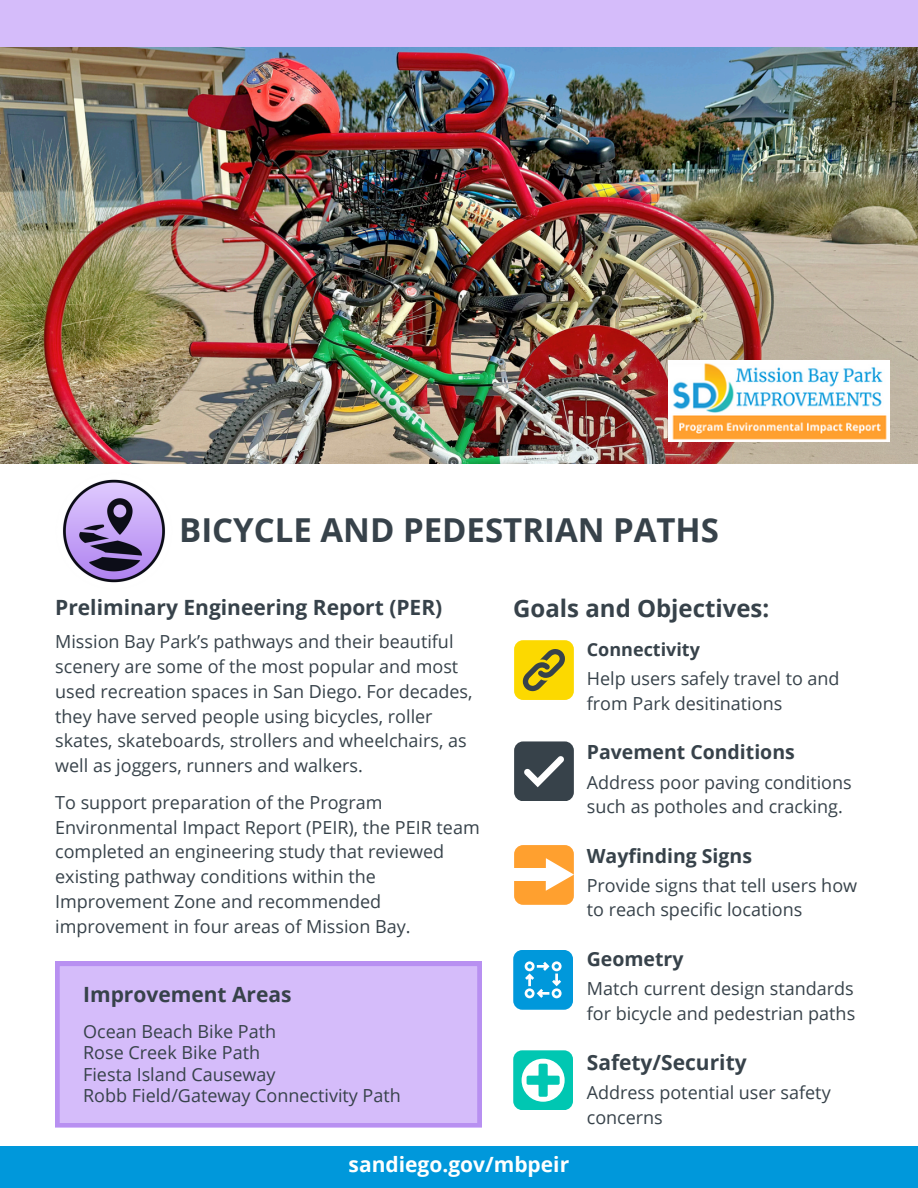
<style>
.page{position:relative;width:918px;height:1188px;background:#fff}
.page>*{position:absolute;margin:0;border:0;box-sizing:border-box;transform-origin:0 0}
.t1{font:700 33px "Open Sans";color:#37424a}
.t2{font:700 24px "Open Sans";color:#37424a}
.t3{font:700 21px "Open Sans";color:#37424a}
.t4{font:700 21px "Open Sans";color:#fefffe}
.t5{font:700 19.5px "Open Sans";color:#37424a}
.t6{font:18px/24.8px "Open Sans";color:#37424a}
.t7{font:700 18px "Open Sans";color:#37424a}
</style>
<div class="page">
<img style="left:0;top:47px;width:918px;height:416px">
<div style="left:0;top:1147px;width:918px;height:41px;background:#0098db"></div>
<div style="left:0;top:0;width:918px;height:47px;background:#d5bcfa"></div>
<div style="left:514px;top:741px;width:60px;height:60px;background:#37424a;border-radius:9px"></div>
<svg style="left:524px;top:756px;width:40px;height:31px"></svg>
<svg style="left:55px;top:962px;width:427px;height:165px;background:#d2b8f9"></svg>
<div style="left:513px;top:950px;width:60px;height:60px;background:#0098db;border-radius:9px"></div>
<svg style="left:525px;top:961px;width:37px;height:37px"></svg>
<div style="left:513px;top:1050px;width:60px;height:60px;background:#00c7b2;border-radius:9px"></div>
<svg style="left:522px;top:1059px;width:43px;height:43px"></svg>
<svg style="left:527px;top:1064px;width:32px;height:32px"></svg>
<div style="left:514px;top:845px;width:60px;height:60px;background:#ffa02f;border-radius:9px"></div>
<div style="left:482px;top:868px;width:64px;height:13px;background:#fff"></div>
<svg style="left:546px;top:858px;width:28px;height:33px"></svg>
<div style="left:514px;top:640px;width:60px;height:60px;background:#fcd900;border-radius:9px"></div>
<svg style="left:523px;top:649px;width:42px;height:42px"></svg>
<img style="left:63px;top:479px;width:102px;height:104px">
<img style="left:668px;top:361px;width:222px;height:81px">
<h1 class="t1" style="left:179px;top:507px;width:541px">BICYCLE AND PEDESTRIAN PATHS</h1>
<p class="t3" style="left:55px;top:592px;width:389px">Preliminary Engineering Report (PER)</p>
<p class="t2" style="left:513px;top:591px;width:258px">Goals and Objectives:</p>
<p class="t6" style="left:55px;top:629px;width:419px">Mission Bay Park’s pathways and their beautiful scenery are some of the most popular and most used recreation spaces in San Diego. For decades, they have served people using bicycles, roller skates, skateboards, strollers and wheelchairs, as well as joggers, runners and walkers.</p>
<p class="t6" style="left:55px;top:790px;width:426px">To support preparation of the Program Environmental Impact Report (PEIR), the PEIR team completed an engineering study that reviewed existing pathway conditions within the Improvement Zone and recommended improvement in four areas of Mission Bay.</p>
<p class="t3" style="left:83px;top:979px;width:210px">Improvement Areas</p>
<p class="t6" style="left:83px;top:1019px;width:194px">Ocean Beach Bike Path</p>
<p class="t6" style="left:83px;top:1042px;width:319px;line-height:21.3px">Rose Creek Bike Path<br>Fiesta Island Causeway<br>Robb Field/Gateway Connectivity Path</p>
<p class="t4" style="left:349px;top:1150px;width:222px">sandiego.gov/mbpeir</p>
<p class="t7" style="left:587px;top:636px;width:115px">Connectivity</p>
<p class="t6" style="left:587px;top:666px;width:254px">Help users safely travel to and from Park desitinations</p>
<p class="t5" style="left:587px;top:739px;width:210px">Pavement Conditions</p>
<p class="t6" style="left:587px;top:769px;width:266px">Address poor paving conditions such as potholes and cracking.</p>
<p class="t5" style="left:587px;top:842px;width:167px">Wayfinding Signs</p>
<h3 class="t6" style="left:587px;top:872px;width:272px">Provide signs that tell users how to reach specific locations</h3>
<h3 class="t5" style="left:587px;top:945px;width:98px">Geometry</h3>
<h1 class="t6" style="left:587px;top:975px;width:270px">Match current design standards for bicycle and pedestrian paths</h1>
<h2 class="t3" style="left:587px;top:1048px;width:161px">Safety/Security</h2>
<p class="t6" style="left:587px;top:1080px;width:245px">Address potential user safety concerns</p>
</div>
